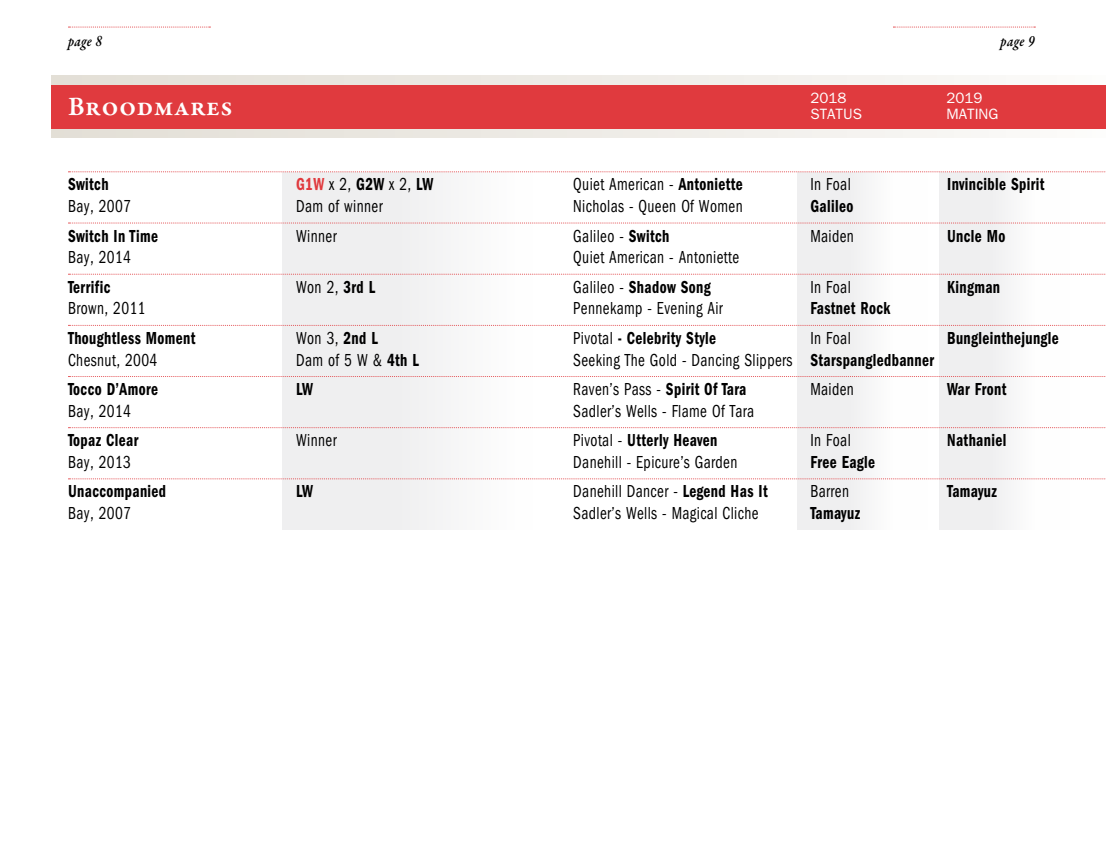
<style>
.page{position:relative;width:1106px;height:868px;background:#fff}
.page>*{position:absolute;margin:0;border:0;box-sizing:border-box;transform-origin:0 0}
.t1{font:600 27px "Garamond Premr Pro";letter-spacing:.02em;color:#fff}
.t2{font:condensed 18px "ITC Franklin Gothic Std";letter-spacing:.025em;color:#000;scale:.85 1}
.t3{font:18px "ITC Franklin Gothic Std Dm Cd";letter-spacing:.025em;color:#000;scale:.84 1}
.t4{font:italic 600 16px "Garamond Premr Pro";letter-spacing:.025em;color:#000;scale:.84 1}
.t5{font:15px "ITC Franklin Gothic Std";color:#fff}
.s1{font-family:"ITC Franklin Gothic Std Dm Cd";font-stretch:normal;color:#e03a3e}
.s2{font-family:"ITC Franklin Gothic Std Dm Cd";font-stretch:normal}
.s3{font-family:"ITC Franklin Gothic Std";font-stretch:condensed}
</style>
<div class="page">
<svg style="left:68px;top:27px;width:142px;height:1px"></svg>
<svg style="left:893px;top:27px;width:142px;height:1px"></svg>
<div style="left:282px;top:172px;width:251px;height:357px;background:#efeff0"></div>
<div style="left:797px;top:172px;width:130px;height:357px;background:#efeff0"></div>
<div style="left:939px;top:172px;width:130px;height:357px;background:#efeff0"></div>
<div style="left:51px;top:75px;width:1055px;height:62px;background:linear-gradient(to right,#e2ded5,#fbfaf9)"></div>
<div style="left:553px;top:85px;width:553px;height:43px;background:#e03a3e"></div>
<svg style="left:68px;top:171px;width:1038px;height:1px"></svg>
<svg style="left:68px;top:222px;width:1038px;height:1px"></svg>
<svg style="left:68px;top:274px;width:1038px;height:1px"></svg>
<svg style="left:68px;top:325px;width:1038px;height:1px"></svg>
<svg style="left:68px;top:376px;width:1038px;height:1px"></svg>
<svg style="left:68px;top:427px;width:1038px;height:1px"></svg>
<svg style="left:68px;top:478px;width:1038px;height:1px"></svg>
<div style="left:51px;top:85px;width:502px;height:43px;background:#e03a3e"></div>
<p class="t4" style="left:68px;top:31px;width:42px">page 8</p>
<p class="t4" style="left:1000px;top:31px;width:42px">page 9</p>
<h1 class="t1" style="left:68px;top:90px;width:166px">Broodmares</h1>
<p class="t5" style="left:810px;top:89px;width:37px">2018</p>
<p class="t5" style="left:946px;top:89px;width:37px">2019</p>
<p class="t5" style="left:810px;top:105px;width:53px">STATUS</p>
<p class="t5" style="left:946px;top:105px;width:53px">MATING</p>
<p class="t3" style="left:68px;top:174px;width:50px">Switch</p>
<p class="t2" style="left:296px;top:174px;width:163px"><span class="s1">G1W</span> x 2, <span class="s2">G2W</span> x 2, <span class="s2">LW</span></p>
<p class="t2" style="left:573px;top:174px;width:201px">Quiet American - <span class="s2">Antoniette</span></p>
<p class="t2" style="left:810px;top:174px;width:49px">In Foal</p>
<p class="t3" style="left:947px;top:174px;width:117px">Invincible Spirit</p>
<p class="t2" style="left:68px;top:196px;width:76px">Bay, 2007</p>
<p class="t2" style="left:296px;top:196px;width:103px">Dam of winner</p>
<p class="t2" style="left:573px;top:196px;width:201px">Nicholas - Queen Of Women</p>
<p class="t3" style="left:810px;top:196px;width:53px">Galileo</p>
<p class="t3" style="left:68px;top:225px;width:109px">Switch In Time</p>
<p class="t2" style="left:296px;top:225px;width:49px">Winner</p>
<p class="t2" style="left:573px;top:225px;width:114px">Galileo - <span class="s2">Switch</span></p>
<p class="t2" style="left:810px;top:225px;width:53px">Maiden</p>
<p class="t3" style="left:947px;top:225px;width:71px">Uncle Mo</p>
<p class="t2" style="left:68px;top:247px;width:76px">Bay, 2014</p>
<p class="t2" style="left:573px;top:247px;width:197px">Quiet American - Antoniette</p>
<p class="t3" style="left:68px;top:276px;width:52px">Terrific</p>
<p class="t2" style="left:296px;top:277px;width:95px">Won 2, <span class="s2">3rd L</span></p>
<p class="t3" style="left:573px;top:276px;width:165px"><span class="s3">Galileo -</span> Shadow Song</p>
<p class="t2" style="left:810px;top:277px;width:49px">In Foal</p>
<p class="t3" style="left:947px;top:276px;width:65px">Kingman</p>
<p class="t2" style="left:68px;top:298px;width:93px">Brown, 2011</p>
<p class="t2" style="left:573px;top:298px;width:177px">Pennekamp - Evening Air</p>
<p class="t3" style="left:810px;top:298px;width:97px">Fastnet Rock</p>
<p class="t3" style="left:68px;top:327px;width:153px">Thoughtless Moment</p>
<p class="t2" style="left:296px;top:328px;width:98px">Won 3, <span class="s2">2nd L</span></p>
<p class="t3" style="left:573px;top:327px;width:171px"><span class="s3">Pivotal</span> - Celebrity Style</p>
<p class="t2" style="left:810px;top:328px;width:49px">In Foal</p>
<p class="t3" style="left:947px;top:327px;width:134px">Bungleinthejungle</p>
<p class="t2" style="left:68px;top:349px;width:107px">Chesnut, 2004</p>
<p class="t2" style="left:296px;top:349px;width:146px">Dam of 5 W &amp; <span class="s2">4th L</span></p>
<p class="t2" style="left:573px;top:349px;width:426px">Seeking The Gold - Dancing Slippers <span class="s2">Starspangledbanner</span></p>
<p class="t3" style="left:68px;top:379px;width:109px">Tocco D’Amore</p>
<p class="t3" style="left:296px;top:379px;width:22px">LW</p>
<p class="t2" style="left:573px;top:379px;width:205px">Raven’s Pass - <span class="s2">Spirit Of Tara</span></p>
<p class="t2" style="left:810px;top:379px;width:53px">Maiden</p>
<p class="t3" style="left:947px;top:379px;width:72px">War Front</p>
<p class="t2" style="left:68px;top:400px;width:76px">Bay, 2014</p>
<p class="t2" style="left:573px;top:400px;width:214px">Sadler’s Wells - Flame Of Tara</p>
<p class="t3" style="left:68px;top:430px;width:85px">Topaz Clear</p>
<p class="t2" style="left:296px;top:430px;width:49px">Winner</p>
<p class="t3" style="left:573px;top:430px;width:173px"><span class="s3">Pivotal -</span> Utterly Heaven</p>
<p class="t2" style="left:810px;top:430px;width:49px">In Foal</p>
<p class="t3" style="left:947px;top:430px;width:72px">Nathaniel</p>
<p class="t2" style="left:68px;top:452px;width:76px">Bay, 2013</p>
<p class="t2" style="left:573px;top:452px;width:195px">Danehill - Epicure’s Garden</p>
<p class="t3" style="left:810px;top:451px;width:79px">Free Eagle</p>
<p class="t3" style="left:68px;top:481px;width:118px">Unaccompanied</p>
<p class="t3" style="left:296px;top:481px;width:22px">LW</p>
<p class="t2" style="left:573px;top:481px;width:230px">Danehill Dancer - <span class="s2">Legend Has It</span></p>
<p class="t2" style="left:810px;top:481px;width:47px">Barren</p>
<p class="t3" style="left:947px;top:481px;width:61px">Tamayuz</p>
<p class="t2" style="left:68px;top:503px;width:76px">Bay, 2007</p>
<p class="t2" style="left:573px;top:503px;width:219px">Sadler’s Wells - Magical Cliche</p>
<p class="t3" style="left:810px;top:502px;width:61px">Tamayuz</p>
</div>
